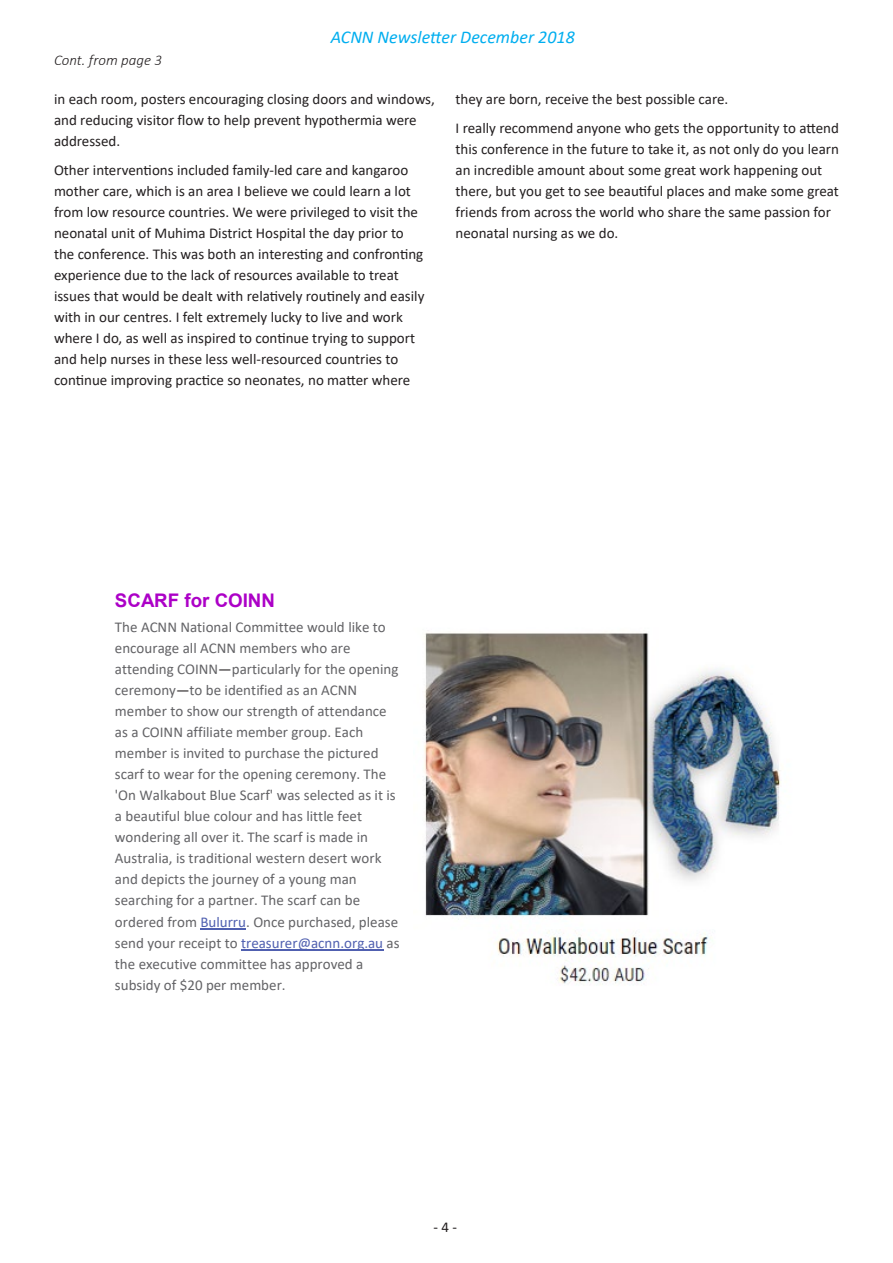
<style>
.page{position:relative;width:893px;height:1263px;background:#fff}
.page>*{position:absolute;margin:0;border:0;box-sizing:border-box;transform-origin:0 0}
.t1{font:700 18.75px "Arial";color:#ac00c7}
.t2{font:italic 18px "Calibri";color:#00aeef}
.Paragraph_Style_1{font:15px/21px "Calibri";color:#231f20}
.t3{font:15px/21px "Calibri";color:#636366}
.Paragraph_Style_1-2{font:italic 300 15px "Calibri";color:#231f20}
.s1{color:#231f20}
.s2{color:#5060b0}
</style>
<div class="page">
<hr style="left:200px;top:928px;width:46px;height:1px;background:#5060b0">
<hr style="left:241px;top:949px;width:142px;height:1px;background:#5060b0">
<img style="left:424px;top:633px;width:357px;height:351px">
<p class="t2" style="left:331px;top:25px;width:245px">ACNN Newsletter December 2018</p>
<p class="Paragraph_Style_1-2" style="left:54px;top:51px;width:110px">Cont. from page 3</p>
<p class="Paragraph_Style_1" style="left:54px;top:88px;width:382px">in each room, posters encouraging closing doors and windows, and reducing visitor flow to help prevent hypothermia were addressed.</p>
<p class="Paragraph_Style_1" style="left:54px;top:159px;width:372px">Other interventions included family-led care and kangaroo mother care, which is an area I believe we could learn a lot from low resource countries. We were privileged to visit the neonatal unit of Muhima District Hospital the day prior to the conference. This was both an interesting and confronting experience due to the lack of resources available to treat issues that would be dealt with relatively routinely and easily with in our centres. I felt extremely lucky to live and work where I do, as well as inspired to continue trying to support and help nurses in these less well-resourced countries to continue improving practice so neonates, no matter where</p>
<p class="Paragraph_Style_1" style="left:455px;top:88px;width:274px">they are born, receive the best possible care.</p>
<p class="Paragraph_Style_1" style="left:455px;top:117px;width:385px">I really recommend anyone who gets the opportunity to attend this conference in the future to take it, as not only do you learn an incredible amount about some great work happening out there, but you get to see beautiful places and make some great friends from across the world who share the same passion for neonatal nursing as we do.</p>
<p class="t1" style="left:115px;top:587px;width:162px">SCARF for COINN</p>
<p class="t3" style="left:115px;top:616px;width:286px">The ACNN National Committee would like to encourage all ACNN members who are attending COINN<span class="s1">—</span>particularly for the opening ceremony<span class="s1">—</span>to be identified as an ACNN member to show our strength of attendance as a COINN affiliate member group. Each member is invited to purchase the pictured scarf to wear for the opening ceremony. The 'On Walkabout Blue Scarf' was selected as it is a beautiful blue colour and has little feet wondering all over it. The scarf is made in Australia, is traditional western desert work and depicts the journey of a young man searching for a partner. The scarf can be ordered from <span class="s2">Bulurru</span>. Once purchased, please send your receipt to <span class="s2">treasurer@acnn.org.au</span> as the executive committee has approved a subsidy of $20 per member.</p>
<p class="Paragraph_Style_1" style="left:434px;top:1216px;width:25px">- 4 -</p>
</div>
